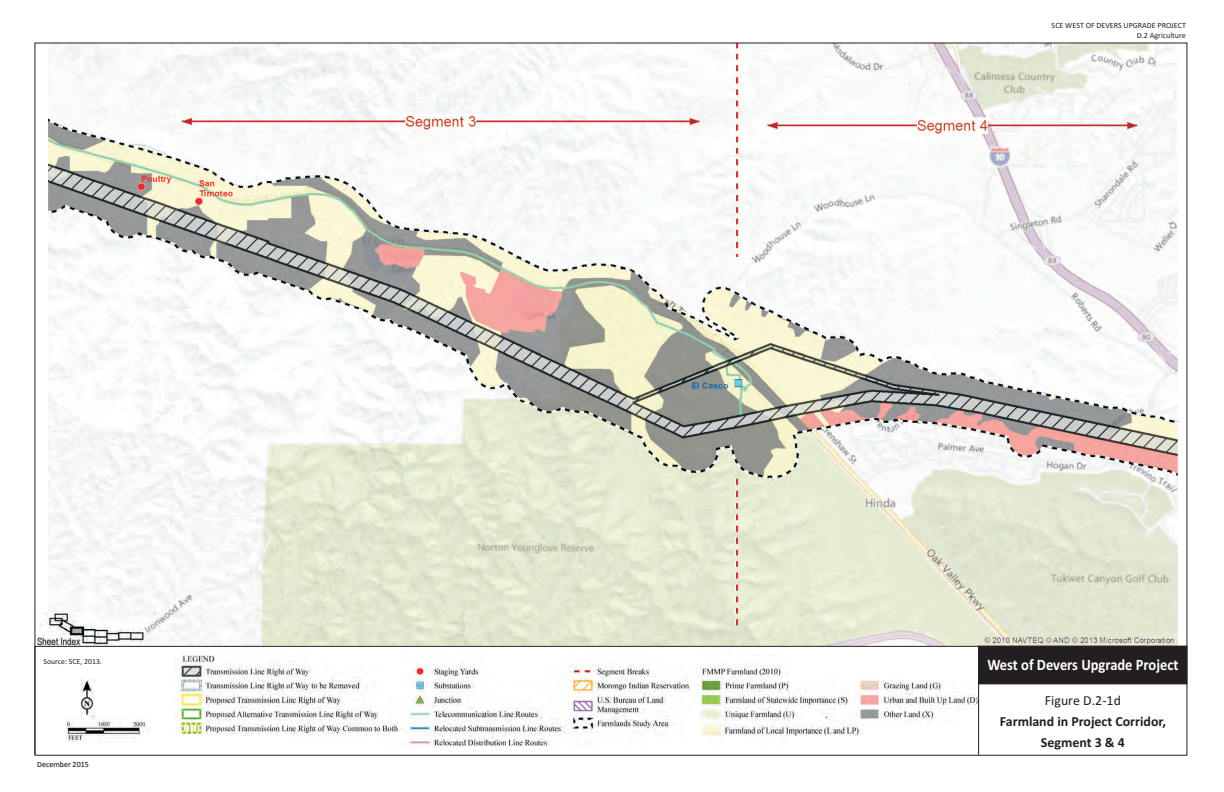
<style>
.page{position:relative;width:1224px;height:792px;background:#fff}
.page>*{position:absolute;margin:0;border:0;box-sizing:border-box;transform-origin:0 0}
.t1{font:700 16px "Calibri";color:#fff;scale:.91 1}
.t2{font:700 13.9px/21.1px "Calibri";color:#231f20;text-align:center}
.t3{font:13.9px "Calibri";color:#231f20}
.t4{font:8px/9.4px "Calibri";color:#231f20;text-align:right}
.t5{font:8px "Calibri";color:#000}
.t6{font:7.8px "Calibri";color:#231f20}
</style>
<div class="page">
<img style="left:66px;top:717px;width:83px;height:25px">
<img style="left:81px;top:679px;width:14px;height:38px">
<img style="left:174px;top:655px;width:804px;height:91px">
<img style="left:697px;top:722px;width:167px;height:14px">
<img style="left:48px;top:44px;width:1130px;height:602px">
<img style="left:36px;top:612px;width:108px;height:34px">
<div style="left:978px;top:646px;width:209px;height:38px;background:#231f20"></div>
<hr style="left:35px;top:646px;width:1152px;height:1px;background:#231f20">
<hr style="left:34px;top:646px;width:1px;height:108px;background:#231f20">
<hr style="left:978px;top:647px;width:1px;height:107px;background:#231f20">
<p class="t6" style="left:43px;top:658px;width:60px">Source: SCE, 2013.</p>
<p class="t5" style="left:37px;top:759px;width:53px">December 2015</p>
<p class="t4" style="left:1052px;top:21px;width:136px">SCE WEST OF DEVERS UPGRADE PROJECT<br>D.2 Agriculture</p>
<h1 class="t1" style="left:987px;top:658px;width:212px">West of Devers Upgrade Project</h1>
<h2 class="t3" style="left:1045px;top:695px;width:78px">Figure D.2-1d</h2>
<h2 class="t2" style="left:1000px;top:712px;width:168px">Farmland in Project Corridor,<br>Segment 3 &amp; 4</h2>
</div>
